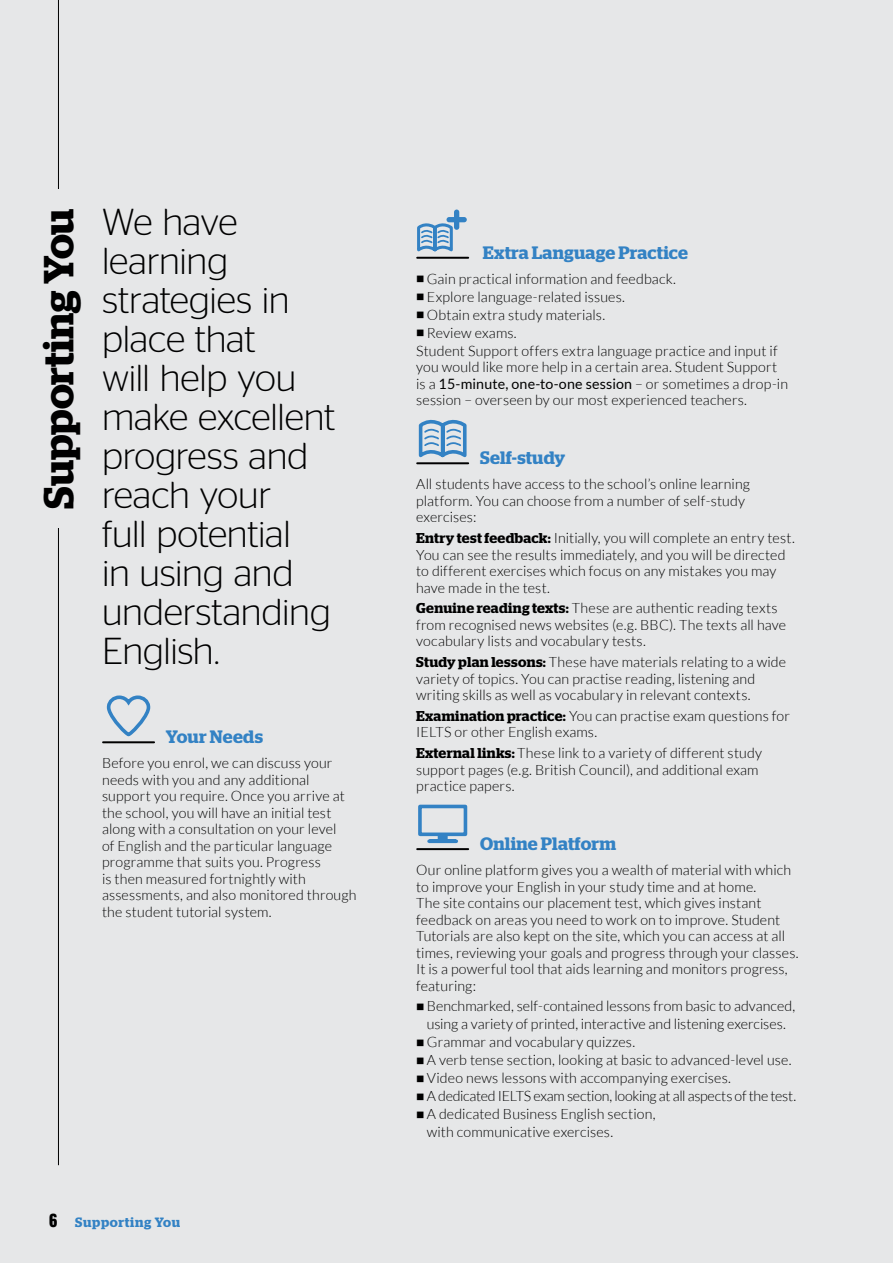
<style>
.page{position:relative;width:893px;height:1263px;background:#e6e7e8}
.page>*{position:absolute;margin:0;border:0;box-sizing:border-box;transform-origin:0 0}
.t1{font:600 42px "Stag";letter-spacing:-.005em;color:#000}
.t2{font:300 37.5px/39px "Stag Sans";letter-spacing:-.005em;color:#000}
.t3{font:600 18px "Stag";letter-spacing:.01em;color:#3382c4}
.t4{font:300 14.25px/16.5px "Lato";letter-spacing:.01em;color:#000}
.t5{font:300 14.25px "Lato";letter-spacing:-.02em;color:#000}
.t6{font:600 13.5px "Stag";letter-spacing:.045em;color:#3382c4}
.s1{font-family:"Oswald";font-weight:800;font-size:16.2px;color:#000}
.s2{font-weight:400}
.s3{font-family:"Stag";font-weight:600}
</style>
<div class="page">
<hr style="left:58px;top:0;width:1px;height:1165px;background:#000">
<hr style="left:417px;top:257px;width:51px;height:2px;background:#000">
<svg style="left:417px;top:210px;width:50px;height:42px"></svg>
<hr style="left:417px;top:462px;width:51px;height:2px;background:#000">
<svg style="left:417px;top:420px;width:51px;height:43px"></svg>
<hr style="left:417px;top:848px;width:51px;height:2px;background:#000">
<svg style="left:418px;top:805px;width:50px;height:39px"></svg>
<svg style="left:106px;top:695px;width:45px;height:42px"></svg>
<hr style="left:103px;top:741px;width:51px;height:2px;background:#000">
<div style="left:40px;top:189px;width:33px;height:339px;background:#e6e7e8"></div>
<h1 class="t1" style="left:34px;top:508px;width:302px;rotate:-90deg">Supporting You</h1>
<h2 class="t2" style="left:102px;top:201px;width:235px">We have learning strategies in place that<br>will help you make excellent progress and reach your<br>full potential<br>in using and understanding<br>English.</h2>
<p class="t3" style="left:166px;top:726px;width:99px">Your Needs</p>
<p class="t4" style="left:102px;top:755px;width:256px">Before you enrol, we can discuss your needs with you and any additional support you require. Once you arrive at the school, you will have an initial test along with a consultation on your level<br>of English and the particular language programme that suits you. Progress<br>is then measured fortnightly with assessments, and also monitored through the student tutorial system.</p>
<p class="t6" style="left:49px;top:1214px;width:133px"><span class="s1">6</span> Supporting You</p>
<p class="t3" style="left:483px;top:242px;width:207px">Extra Language Practice</p>
<p class="t4" style="left:416px;top:270px;width:261px">■ Gain practical information and feedback.</p>
<p class="t4" style="left:416px;top:288px;width:210px">■ Explore language-related issues.</p>
<p class="t4" style="left:416px;top:306px;width:190px">■ Obtain extra study materials.</p>
<p class="t4" style="left:416px;top:324px;width:363px;line-height:18px">■ Review exams.<br>Student Support offers extra language practice and input if</p>
<p class="t4" style="left:416px;top:359px;width:373px">you would like more help in a certain area. Student Support is a <span class="s2">15-minute, one-to-one session</span> – or sometimes a drop-in session – overseen by our most experienced teachers.</p>
<p class="t3" style="left:480px;top:447px;width:87px">Self-study</p>
<p class="t4" style="left:416px;top:476px;width:335px">All students have access to the school’s online learning platform. You can choose from a number of self-study exercises:</p>
<p class="t4" style="left:416px;top:530px;width:380px"><span class="s3">Entry test feedback:</span> Initially, you will complete an entry test.<br>You can see the results immediately, and you will be directed to different exercises which focus on any mistakes you may have made in the test.</p>
<p class="t4" style="left:416px;top:600px;width:371px"><span class="s3">Genuine reading texts:</span> These are authentic reading texts from recognised news websites (e.g. BBC). The texts all have vocabulary lists and vocabulary tests.</p>
<p class="t4" style="left:416px;top:654px;width:371px"><span class="s3">Study plan lessons:</span> These have materials relating to a wide variety of topics. You can practise reading, listening and writing skills as well as vocabulary in relevant contexts.</p>
<p class="t4" style="left:416px;top:707px;width:375px"><span class="s3">Examination practice:</span> You can practise exam questions for<br>IELTS or other English exams.</p>
<p class="t4" style="left:416px;top:745px;width:347px"><span class="s3">External links:</span> These link to a variety of different study support pages (e.g. British Council), and additional exam practice papers.</p>
<p class="t3" style="left:480px;top:833px;width:137px">Online Platform</p>
<p class="t4" style="left:416px;top:862px;width:384px">Our online platform gives you a wealth of material with which to improve your English in your study time and at home.<br>The site contains our placement test, which gives instant feedback on areas you need to work on to improve. Student Tutorials are also kept on the site, which you can access at all times, reviewing your goals and progress through your classes.<br>It is a powerful tool that aids learning and monitors progress, featuring:</p>
<p class="t4" style="left:416px;top:997px;width:380px;line-height:18px;text-align:center">■ Benchmarked, self-contained lessons from basic to advanced, using a variety of printed, interactive and listening exercises.</p>
<p class="t4" style="left:416px;top:1034px;width:220px">■ Grammar and vocabulary quizzes.</p>
<p class="t4" style="left:416px;top:1052px;width:377px">■ A verb tense section, looking at basic to advanced-level use.</p>
<p class="t4" style="left:416px;top:1070px;width:316px">■ Video news lessons with accompanying exercises.</p>
<p class="t5" style="left:416px;top:1089px;width:381px">■ A dedicated IELTS exam section, looking at all aspects of the test.</p>
<p class="t4" style="left:427px;top:1105px;width:230px;line-height:18px;text-indent:-11px">■ A dedicated Business English section, with communicative exercises.</p>
</div>
